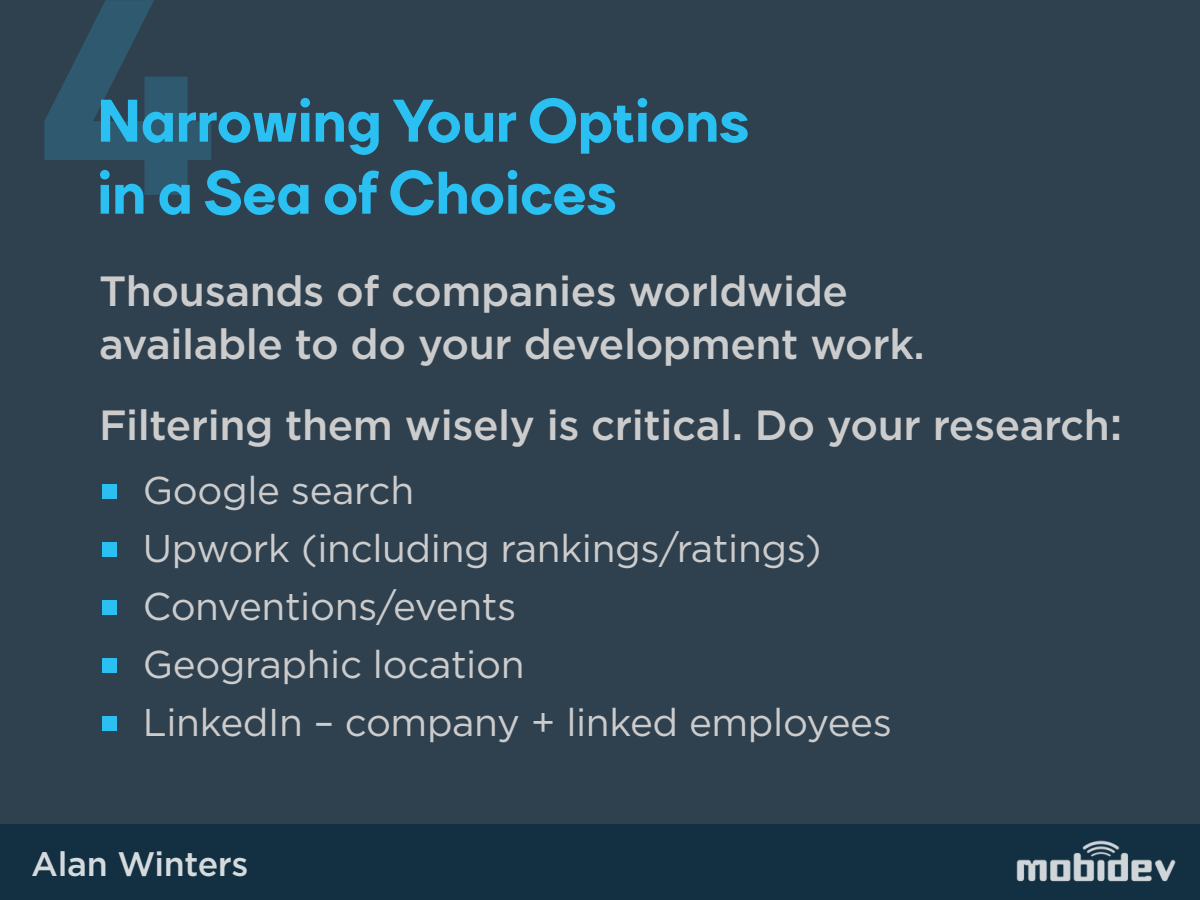
<style>
.page{position:relative;width:1200px;height:900px;background:#2f404f}
.page>*{position:absolute;margin:0;border:0;box-sizing:border-box;transform-origin:0 0}
.t1{font:800 278.2px "TT Firs";color:#2bc0f2}
.t2{font:800 60px/72px "TT Firs";color:#2bc0f2}
.t3{font:500 42.2px/52.7px "Gotham Pro";letter-spacing:-.01em;color:#ccc}
.t4{font:38.7px/58px "Gotham Pro";letter-spacing:-.01em;color:#ccc}
.t5{font:500 34px "Gotham Pro";letter-spacing:-.01em;color:#d5dadd}
.s1{font-size:45.7px}
</style>
<div class="page">
<div style="left:102px;top:542px;width:16px;height:15px;background:#2bc0f2"></div>
<div style="left:102px;top:484px;width:16px;height:15px;background:#2bc0f2"></div>
<div style="left:102px;top:600px;width:16px;height:15px;background:#2bc0f2"></div>
<div style="left:102px;top:658px;width:16px;height:15px;background:#2bc0f2"></div>
<div style="left:102px;top:716px;width:16px;height:15px;background:#2bc0f2"></div>
<div style="left:0;top:824px;width:1200px;height:76px;background:#123042"></div>
<img style="left:1016px;top:840px;width:160px;height:42px">
<h1 class="t1" style="left:39px;top:-81px;width:177px">4</h1>
<h2 class="t2" style="left:97px;top:85px;width:653px">Narrowing Your Options in a Sea of Choices</h2>
<p class="t3" style="left:99px;top:264px;width:827px">Thousands of companies worldwide available to do your development work.</p>
<p class="t3" style="left:99px;top:398px;width:1025px">Filtering them wisely is critical. Do your research<span class="s1">:</span></p>
<p class="t4" style="left:143px;top:461px;width:751px">Google search<br>Upwork (including rankings/ratings)<br>Conventions/events<br>Geographic location<br>LinkedIn – company + linked employees</p>
<p class="t5" style="left:31px;top:845px;width:219px">Alan Winters</p>
</div>
